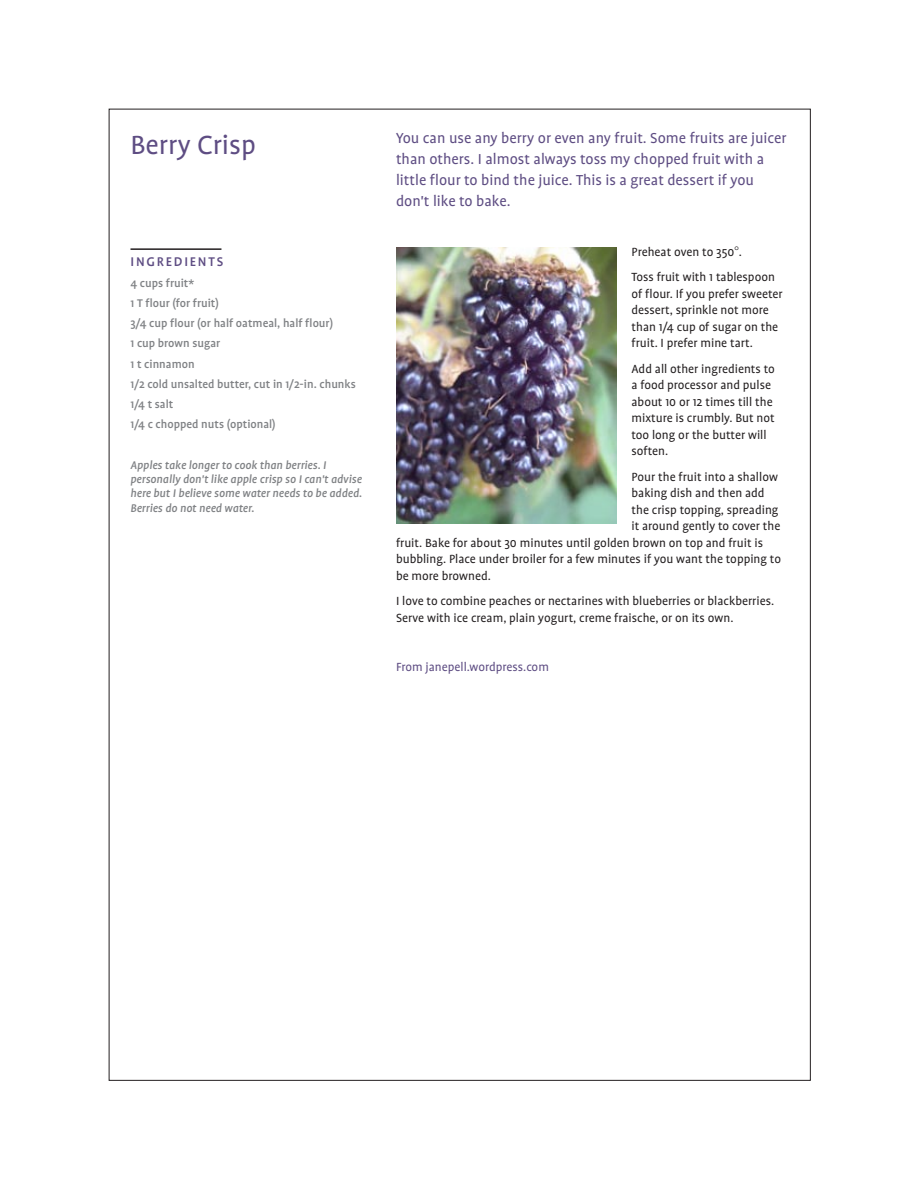
<style>
.page{position:relative;width:918px;height:1188px;background:#fff}
.page>*{position:absolute;margin:0;border:0;box-sizing:border-box;transform-origin:0 0}
.t1{font:30px "Profile";color:#5e4d83}
.t2{font:16.5px/21px "Profile";color:#5e4d83}
.t3{font:14.4px "Profile Medium SC800";letter-spacing:.125em;color:#5e4d83}
.t4{font:13.5px/16.5px "Profile";color:#231f20}
.t5{font:13.5px "Profile";color:#5e4d83}
.t6{font:500 12.75px/20.2px "Profile";color:#808285}
.t7{font:italic 500 12.75px/14.2px "Profile";color:#808285}
.s1{font-family:"Century Expanded BT"}
</style>
<div class="page">
<hr style="left:130px;top:248px;width:91px;height:2px;background:#231f20">
<img style="left:396px;top:247px;width:220px;height:276px">
<h1 class="t1" style="left:130px;top:128px;width:127px">Berry Crisp</h1>
<p class="t3" style="left:130px;top:254px;width:94px">INGREDIENTS</p>
<p class="t6" style="left:130px;top:272px;width:227px">4 cups fruit*<br>1 T flour (for fruit)<br>3/4 cup flour (or half oatmeal, half flour)<br>1 cup brown sugar<br>1 t cinnamon<br>1/2 cold unsalted butter, cut in 1/2-in. chunks<br>1/4 t salt<br>1/4 c chopped nuts (optional)</p>
<p class="t7" style="left:130px;top:458px;width:233px">Apples take longer to cook than berries. I personally don't like apple crisp so I can't advise here but I believe some water needs to be added.<br>Berries do not need water.</p>
<p class="t2" style="left:396px;top:127px;width:392px">You can use any berry or even any fruit. Some fruits are juicer than others. I almost always toss my chopped fruit with a little flour to bind the juice. This is a great dessert if you don't like to bake.</p>
<p class="t4" style="left:632px;top:239px;width:145px;line-height:25.5px">Preheat oven to 350<span class="s1">°</span>.<br>Toss fruit with 1 tablespoon</p>
<p class="t4" style="left:632px;top:285px;width:153px">of flour. If you prefer sweeter dessert, sprinkle not more than 1/4 cup of sugar on the fruit. I prefer mine tart.</p>
<p class="t4" style="left:632px;top:360px;width:145px">Add all other ingredients to a food processor and pulse about 10 or 12 times till the mixture is crumbly. But not too long or the butter will soften.</p>
<p class="t4" style="left:632px;top:468px;width:148px">Pour the fruit into a shallow</p>
<p class="t4" style="left:632px;top:485px;width:135px">baking dish and then add</p>
<p class="t4" style="left:632px;top:501px;width:149px">the crisp topping, spreading</p>
<p class="t4" style="left:632px;top:518px;width:150px">it around gently to cover the</p>
<p class="t4" style="left:396px;top:534px;width:369px">fruit. Bake for about 30 minutes until golden brown on top and fruit is</p>
<p class="t4" style="left:396px;top:551px;width:387px">bubbling. Place under broiler for a few minutes if you want the topping to</p>
<p class="t4" style="left:396px;top:567px;width:96px">be more browned.</p>
<p class="t4" style="left:396px;top:593px;width:380px">I love to combine peaches or nectarines with blueberries or blackberries.<br>Serve with ice cream, plain yogurt, creme fraische, or on its own.</p>
<p class="t5" style="left:396px;top:660px;width:154px">From janepell.wordpress.com</p>
</div>
